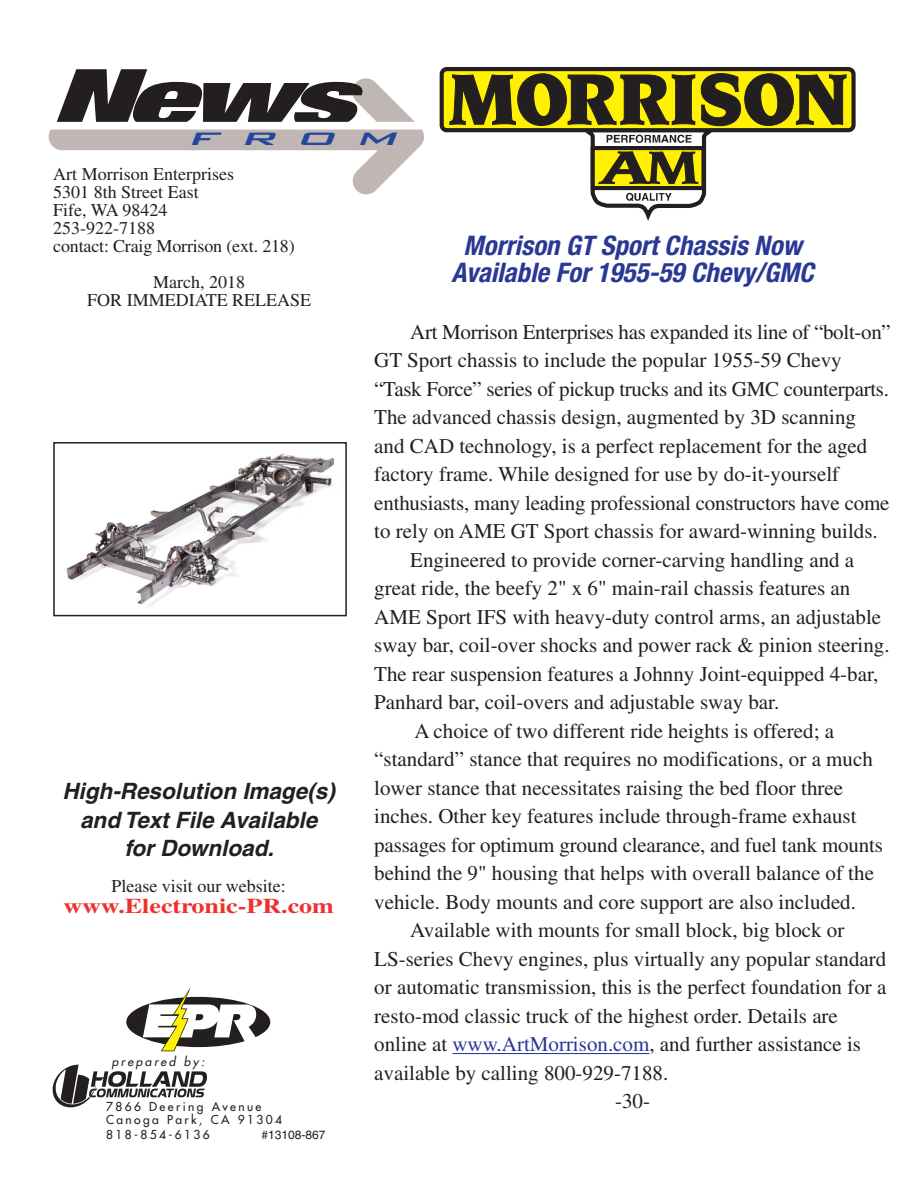
<style>
.page{position:relative;width:918px;height:1188px;background:#fff}
.page>*{position:absolute;margin:0;border:0;box-sizing:border-box;transform-origin:0 0}
.t1{font:italic 700 condensed 27px "Helvetica Neue";color:#293795}
.t2{font:italic 24px "Gannon";color:#24469d;scale:2 1}
.t3{font:italic 700 22.5px/28.5px "Helvetica";color:#231f20;text-align:center}
.t4{font:21px/28.5px "Times";color:#231f20}
.t5{font:700 21px "Times";color:#ee312e;scale:1.24 1}
.t6{font:18px "Times";color:#231f20}
.t7{font:12px "Futura";letter-spacing:.2em;color:#231f20}
.t8{font:italic 12px "Futura";letter-spacing:.2em;color:#231f20}
.t9{font:12px "Helvetica";color:#231f20}
.s1{color:#293795}
</style>
<div class="page">
<div style="left:442px;top:69px;width:412px;height:61px;background:#fff101;border-radius:5px"></div>
<div style="left:440px;top:67px;width:416px;height:65px;border:4px solid #231f20;border-radius:5px"></div>
<svg style="left:449px;top:73px;width:398px;height:148px"></svg>
<hr style="left:452px;top:1053px;width:197px;height:1px;background:#293795">
<svg style="left:49px;top:130px;width:375px;height:65px"></svg>
<svg style="left:57px;top:69px;width:358px;height:53px"></svg>
<svg style="left:126px;top:987px;width:144px;height:64px"></svg>
<svg style="left:52px;top:1065px;width:155px;height:42px"></svg>
<img style="left:66px;top:454px;width:269px;height:154px">
<div style="left:53px;top:442px;width:294px;height:174px;border:2px solid #231f20"></div>
<p class="t2" style="left:190px;top:128px;width:108px">FROM</p>
<p class="t6" style="left:53px;top:164px;width:182px">Art Morrison Enterprises</p>
<p class="t6" style="left:53px;top:182px;width:147px">5301 8th Street East</p>
<p class="t6" style="left:53px;top:200px;width:116px">Fife, WA 98424</p>
<p class="t6" style="left:53px;top:218px;width:103px">253-922-7188</p>
<p class="t6" style="left:53px;top:236px;width:243px">contact: Craig Morrison (ext. 218)</p>
<p class="t6" style="left:153px;top:272px;width:93px">March, 2018</p>
<p class="t6" style="left:87px;top:290px;width:225px">FOR IMMEDIATE RELEASE</p>
<p class="t3" style="left:62px;top:777px;width:274px">High-Resolution Image(s) and Text File Available</p>
<p class="t3" style="left:125px;top:834px;width:151px">for Download.</p>
<p class="t6" style="left:111px;top:876px;width:176px">Please visit our website:</p>
<p class="t5" style="left:63px;top:894px;width:220px">www.Electronic-PR.com</p>
<p class="t8" style="left:112px;top:1053px;width:94px">prepared by:</p>
<p class="t7" style="left:106px;top:1098px;width:157px">7866 Deering Avenue</p>
<p class="t7" style="left:106px;top:1112px;width:177px">Canoga Park, CA 91304</p>
<p class="t7" style="left:106px;top:1127px;width:105px">818-854-6136</p>
<p class="t9" style="left:261px;top:1128px;width:66px">#13108-867</p>
<p class="t1" style="left:464px;top:229px;width:340px">Morrison GT Sport Chassis Now</p>
<p class="t1" style="left:452px;top:256px;width:364px">Available For 1955-59 Chevy/GMC</p>
<p class="t4" style="left:374px;top:318px;width:518px;text-indent:36px">Art Morrison Enterprises has expanded its line of “bolt-on” GT Sport chassis to include the popular 1955-59 Chevy “Task Force” series of pickup trucks and its GMC counterparts.<br>The advanced chassis design, augmented by 3D scanning and CAD technology, is a perfect replacement for the aged factory frame. While designed for use by do-it-yourself enthusiasts, many leading professional constructors have come to rely on AME GT Sport chassis for award-winning builds.</p>
<p class="t4" style="left:374px;top:546px;width:517px;text-indent:36px">Engineered to provide corner-carving handling and a great ride, the beefy 2" x 6" main-rail chassis features an AME Sport IFS with heavy-duty control arms, an adjustable sway bar, coil-over shocks and power rack &amp; pinion steering.<br>The rear suspension features a Johnny Joint-equipped 4-bar, Panhard bar, coil-overs and adjustable sway bar.</p>
<p class="t4" style="left:374px;top:717px;width:510px;text-indent:40px">A choice of two different ride heights is offered; a “standard” stance that requires no modifications, or a much lower stance that necessitates raising the bed floor three inches. Other key features include through-frame exhaust passages for optimum ground clearance, and fuel tank mounts behind the 9" housing that helps with overall balance of the vehicle. Body mounts and core support are also included.</p>
<p class="t4" style="left:374px;top:916px;width:514px;text-indent:36px">Available with mounts for small block, big block or LS-series Chevy engines, plus virtually any popular standard or automatic transmission, this is the perfect foundation for a resto-mod classic truck of the highest order. Details are online at <span class="s1">www.ArtMorrison.com</span>, and further assistance is available by calling 800-929-7188.</p>
<p class="t4" style="left:615px;top:1087px;width:36px">-30-</p>
</div>
